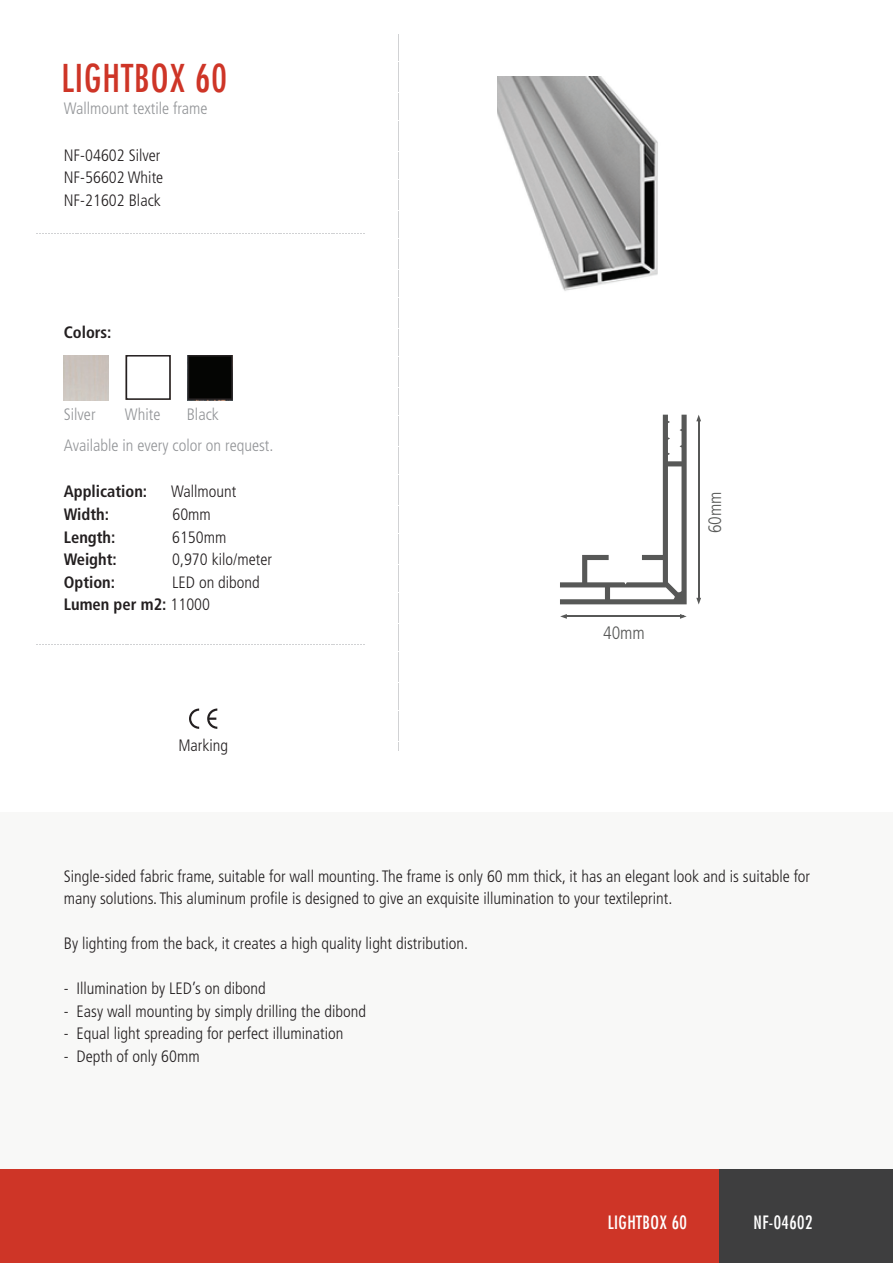
<style>
.page{position:relative;width:893px;height:1263px;background:#fff}
.page>*{position:absolute;margin:0;border:0;box-sizing:border-box;transform-origin:0 0}
.t1{font:condensed 37.5px "Futura LT";letter-spacing:.025em;color:#ce3527}
.t2{font:condensed 18px "Futura LT";letter-spacing:.025em;color:#fff}
.t3{font:300 condensed 18px "Frutiger LT";color:#575857}
.t4{font:300 condensed 16.5px/22.5px "Frutiger LT";color:#231f20}
.t5{font:300 condensed 16.5px "Frutiger LT";color:#939598}
.t6{font:700 condensed 16.5px "Frutiger LT";color:#231f20}
.s1{font-weight:700}
</style>
<div class="page">
<div style="left:0;top:812px;width:893px;height:451px;background:#f8f8f7"></div>
<div style="left:0;top:1169px;width:893px;height:94px;background:#ce3527"></div>
<div style="left:719px;top:1169px;width:174px;height:94px;background:#3e3e3f"></div>
<svg style="left:398px;top:34px;width:1px;height:716px"></svg>
<svg style="left:36px;top:233px;width:329px;height:1px"></svg>
<svg style="left:36px;top:644px;width:329px;height:1px"></svg>
<img style="left:497px;top:77px;width:161px;height:214px">
<hr style="left:698px;top:419px;width:1px;height:182px;background:#575857">
<svg style="left:696px;top:415px;width:5px;height:6px"></svg>
<svg style="left:696px;top:598px;width:5px;height:6px"></svg>
<hr style="left:565px;top:616px;width:119px;height:1px;background:#575857">
<svg style="left:680px;top:614px;width:7px;height:5px"></svg>
<svg style="left:560px;top:614px;width:7px;height:5px"></svg>
<svg style="left:560px;top:415px;width:127px;height:189px"></svg>
<div style="left:126px;top:355px;width:45px;height:45px;background:#fff;border:2px solid #231f20"></div>
<div style="left:188px;top:355px;width:45px;height:45px;background:#040503;border:2px solid #231f20"></div>
<svg style="left:189px;top:708px;width:10px;height:21px"></svg>
<svg style="left:207px;top:708px;width:10px;height:21px"></svg>
<h1 class="t1" style="left:62px;top:56px;width:167px">LIGHTBOX 60</h1>
<p class="t5" style="left:64px;top:99px;width:145px">Wallmount textile frame</p>
<p class="t4" style="left:64px;top:144px;width:101px">NF-04602 Silver<br>NF-56602 White<br>NF-21602 Black</p>
<p class="t6" style="left:64px;top:322px;width:49px">Colors:</p>
<p class="t5" style="left:64px;top:405px;width:33px">Silver</p>
<p class="t5" style="left:125px;top:405px;width:37px">White</p>
<p class="t5" style="left:187px;top:405px;width:34px">Black</p>
<p class="t5" style="left:64px;top:436px;width:211px">Available in every color on request.</p>
<p class="t6" style="left:64px;top:482px;width:85px">Application:</p>
<p class="t4" style="left:171px;top:481px;width:67px">Wallmount</p>
<p class="t6" style="left:64px;top:504px;width:47px">Width:</p>
<p class="t4" style="left:172px;top:503px;width:40px">60mm</p>
<p class="t6" style="left:64px;top:527px;width:53px">Length:</p>
<p class="t4" style="left:172px;top:526px;width:56px">6150mm</p>
<p class="t6" style="left:64px;top:549px;width:55px">Weight:</p>
<p class="t4" style="left:172px;top:548px;width:101px">0,970 kilo/meter</p>
<p class="t6" style="left:64px;top:572px;width:53px">Option:</p>
<p class="t4" style="left:64px;top:571px;width:198px;text-indent:108px">LED on dibond<br><span class="s1">Lumen per m2:</span> 11000</p>
<p class="t4" style="left:178px;top:735px;width:51px">Marking</p>
<p class="t3" style="left:603px;top:622px;width:43px">40mm</p>
<p class="t3" style="left:705px;top:533px;width:43px;rotate:-90deg">60mm</p>
<p class="t4" style="left:64px;top:865px;width:748px">Single-sided fabric frame, suitable for wall mounting. The frame is only 60 mm thick, it has an elegant look and is suitable for many solutions. This aluminum profile is designed to give an exquisite illumination to your textileprint.</p>
<p class="t4" style="left:64px;top:933px;width:406px">By lighting from the back, it creates a high quality light distribution.</p>
<p class="t4" style="left:64px;top:978px;width:203px">- Illumination by LED’s on dibond</p>
<p class="t4" style="left:64px;top:1000px;width:304px">- Easy wall mounting by simply drilling the dibond</p>
<p class="t4" style="left:64px;top:1023px;width:281px">- Equal light spreading for perfect illumination</p>
<p class="t4" style="left:64px;top:1045px;width:137px">- Depth of only 60mm</p>
<p class="t2" style="left:608px;top:1211px;width:81px">LIGHTBOX 60</p>
<p class="t2" style="left:753px;top:1211px;width:61px">NF-04602</p>
</div>
